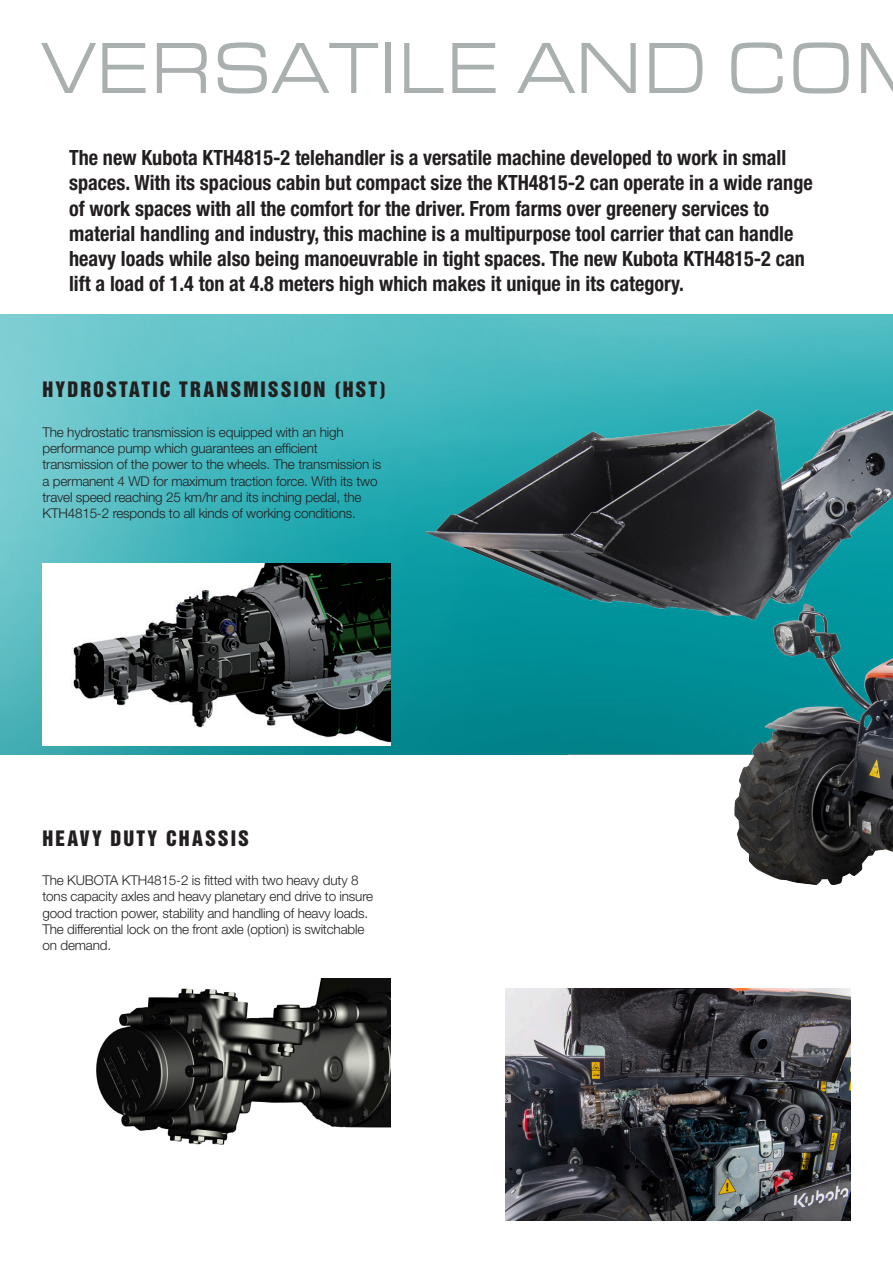
<style>
.page{position:relative;width:893px;height:1263px;background:#fff}
.page>*{position:absolute;margin:0;border:0;box-sizing:border-box;transform-origin:0 0}
.t1{font:75px "Eurostile Ext";letter-spacing:.025em;color:#aaafaf;scale:.86 1}
.t2{font:700 condensed 21px/25.2px "Helvetica Neue LT Std";color:#231f20;scale:.96 1}
.t3{font:19.5px "Helvetica Inserat";letter-spacing:.105em;color:#231f20}
.t4{font:300 13.5px/16.2px "Helvetica Neue LT Std";letter-spacing:-.015em;color:#231f20}
</style>
<div class="page">
<img style="left:0;top:315px;width:893px;height:440px">
<img style="left:96px;top:978px;width:295px;height:167px">
<img style="left:399px;top:386px;width:494px;height:499px">
<img style="left:43px;top:563px;width:348px;height:183px">
<img style="left:505px;top:988px;width:345px;height:232px">
<p class="t1" style="left:43px;top:15px;width:944px">VERSATILE AND CO</p>
<p class="t2" style="left:69px;top:145px;width:776px">The new Kubota KTH4815-2 telehandler is a versatile machine developed to work in small spaces. With its spacious cabin but compact size the KTH4815-2 can operate in a wide range of work spaces with all the comfort for the driver. From farms over greenery services to material handling and industry, this machine is a multipurpose tool carrier that can handle heavy loads while also being manoeuvrable in tight spaces. The new Kubota KTH4815-2 can lift a load of 1.4 ton at 4.8 meters high which makes it unique in its category.</p>
<p class="t3" style="left:43px;top:378px;width:345px">HYDROSTATIC TRANSMISSION (HST)</p>
<p class="t4" style="left:43px;top:424px;width:340px">The hydrostatic transmission is equipped with an high performance pump which guarantees an efficient transmission of the power to the wheels. The transmission is a permanent 4 WD for maximum traction force. With its two travel speed reaching 25 km/hr and its inching pedal, the KTH4815-2 responds to all kinds of working conditions.</p>
<p class="t3" style="left:43px;top:826px;width:208px">HEAVY DUTY CHASSIS</p>
<p class="t4" style="left:43px;top:872px;width:332px">The KUBOTA KTH4815-2 is fitted with two heavy duty 8 tons capacity axles and heavy planetary end drive to insure good traction power, stability and handling of heavy loads.<br>The differential lock on the front axle (option) is switchable on demand.</p>
</div>
